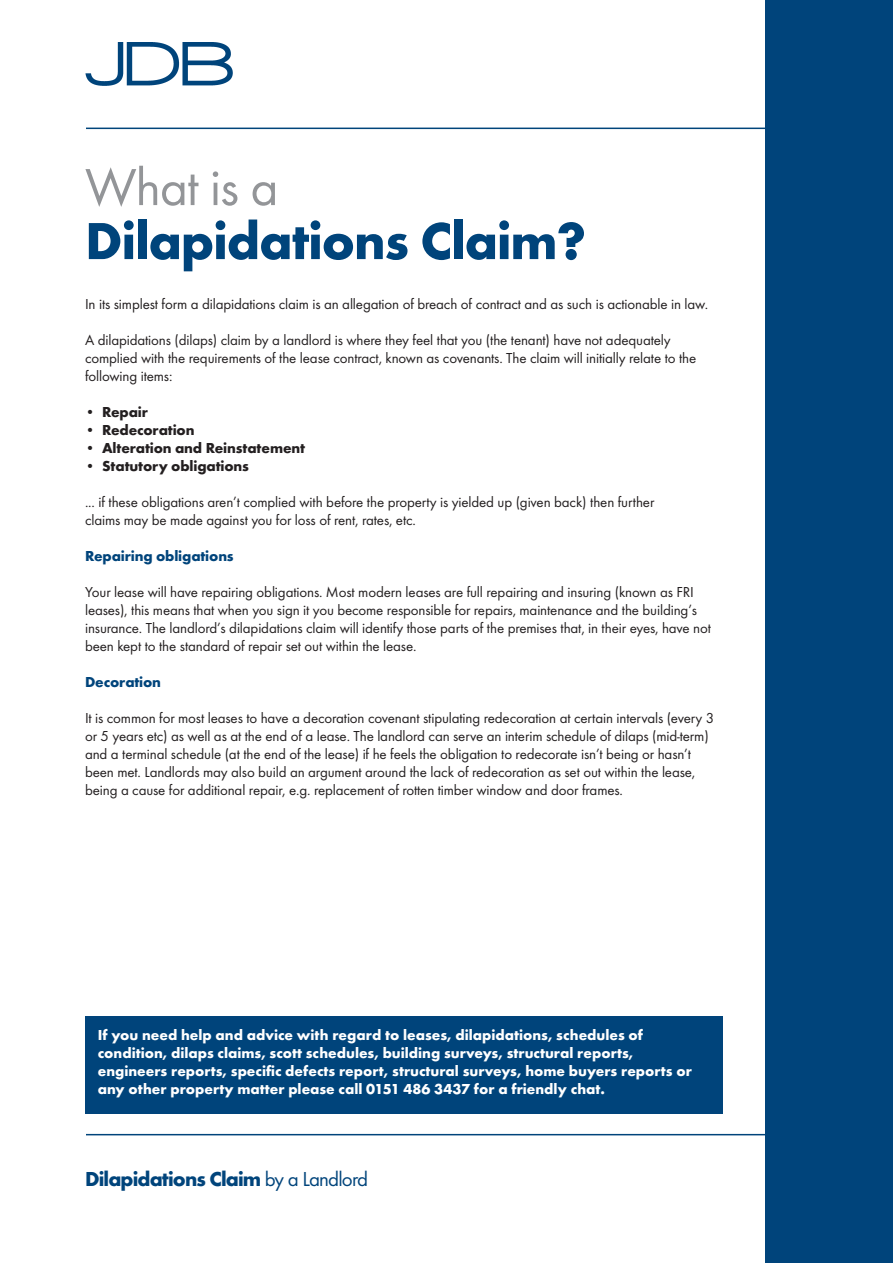
<style>
.page{position:relative;width:893px;height:1263px;background:#fff}
.page>*{position:absolute;margin:0;border:0;box-sizing:border-box;transform-origin:0 0}
.t1{font:700 54px "Futura T";letter-spacing:-.02em;color:#00447b}
.t2{font:54px "Futura T";letter-spacing:-.02em;color:#939598}
.t3{font:700 21px "Futura T";letter-spacing:-.04em;color:#00447b}
.t4{font:15px/18px "Futura T";letter-spacing:-.01em;color:#231f20}
.t5{font:700 15px/18px "Futura T";color:#fff}
.t6{font:700 15px "Futura T";letter-spacing:-.01em;color:#231f20}
.t7{font:700 15px "Futura T";letter-spacing:-.01em;color:#00447b}
.s1{font-weight:400}
</style>
<div class="page">
<div style="left:765px;top:0;width:128px;height:1263px;background:#00447b"></div>
<img style="left:85px;top:43px;width:148px;height:42px">
<div style="left:85px;top:1016px;width:638px;height:98px;background:#00447b"></div>
<p class="t2" style="left:85px;top:156px;width:195px">What is a</p>
<p class="t1" style="left:85px;top:209px;width:503px">Dilapidations Claim?</p>
<p class="t4" style="left:85px;top:295px;width:624px">In its simplest form a dilapidations claim is an allegation of breach of contract and as such is actionable in law.</p>
<p class="t4" style="left:85px;top:331px;width:613px">A dilapidations (dilaps) claim by a landlord is where they feel that you (the tenant) have not adequately complied with the requirements of the lease contract, known as covenants. The claim will initially relate to the following items:</p>
<p class="t6" style="left:85px;top:403px;width:64px">• Repair</p>
<p class="t6" style="left:85px;top:421px;width:111px">• Redecoration</p>
<p class="t6" style="left:85px;top:439px;width:222px">• Alteration and Reinstatement</p>
<p class="t6" style="left:85px;top:457px;width:165px">• Statutory obligations</p>
<p class="t4" style="left:85px;top:493px;width:571px">... if these obligations aren’t complied with before the property is yielded up (given back) then further</p>
<p class="t4" style="left:85px;top:511px;width:332px">claims may be made against you for loss of rent, rates, etc.</p>
<p class="t7" style="left:85px;top:547px;width:150px">Repairing obligations</p>
<p class="t4" style="left:85px;top:583px;width:627px">Your lease will have repairing obligations. Most modern leases are full repairing and insuring (known as FRI leases), this means that when you sign it you become responsible for repairs, maintenance and the building’s insurance. The landlord’s dilapidations claim will identify those parts of the premises that, in their eyes, have not been kept to the standard of repair set out within the lease.</p>
<p class="t7" style="left:85px;top:673px;width:78px">Decoration</p>
<p class="t4" style="left:85px;top:709px;width:631px">It is common for most leases to have a decoration covenant stipulating redecoration at certain intervals (every 3 or 5 years etc) as well as at the end of a lease. The landlord can serve an interim schedule of dilaps (mid-term) and a terminal schedule (at the end of the lease) if he feels the obligation to redecorate isn’t being or hasn’t been met. Landlords may also build an argument around the lack of redecoration as set out within the lease, being a cause for additional repair, e.g. replacement of rotten timber window and door frames.</p>
<p class="t5" style="left:98px;top:1026px;width:596px">If you need help and advice with regard to leases, dilapidations, schedules of condition, dilaps claims, scott schedules, building surveys, structural reports, engineers reports, specific defects report, structural surveys, home buyers reports or any other property matter please call 0151 486 3437 for a friendly chat.</p>
<p class="t3" style="left:85px;top:1166px;width:285px">Dilapidations Claim <span class="s1">by a Landlord</span></p>
</div>
